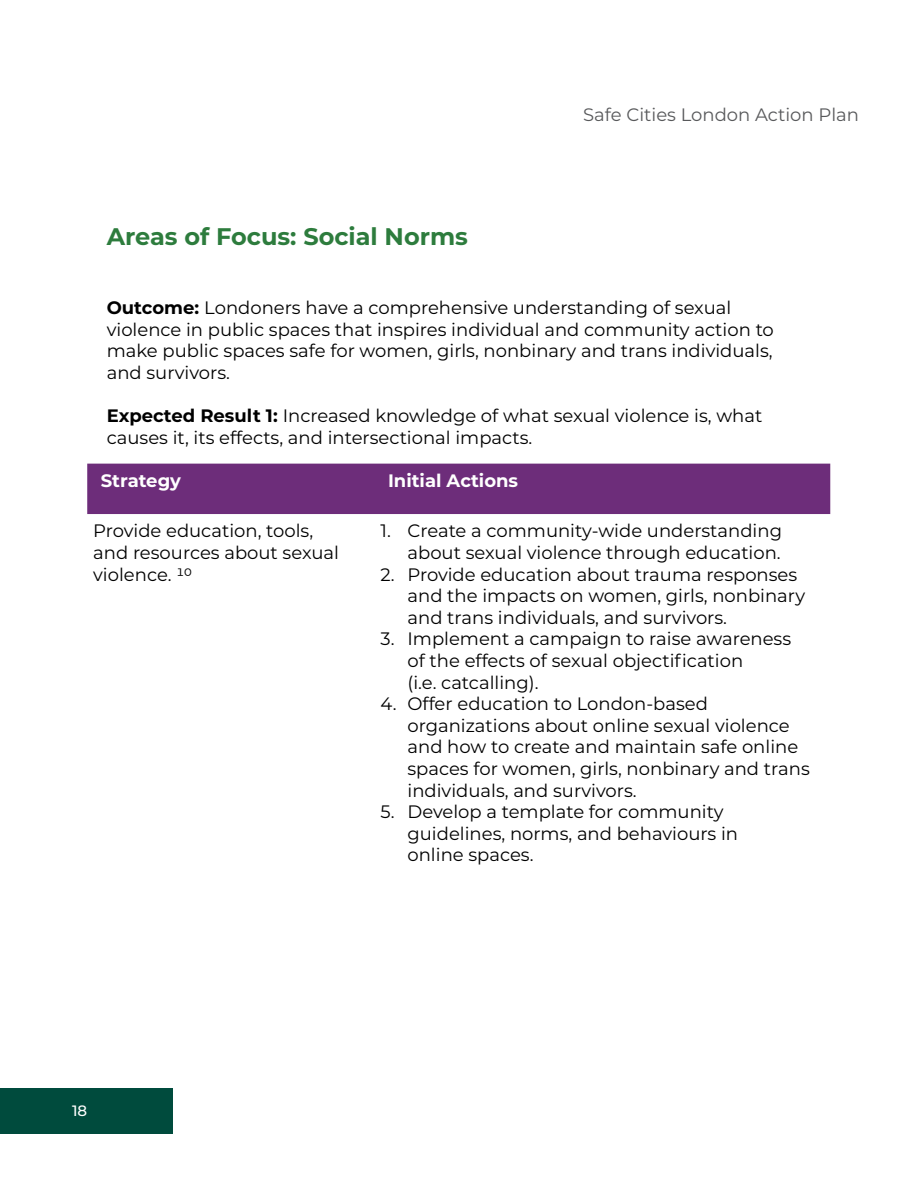
<style>
.page{position:relative;width:918px;height:1188px;background:#fff}
.page>*{position:absolute;margin:0;border:0;box-sizing:border-box;transform-origin:0 0}
.Paragraph_Subheading{font:700 24px "Montserrat";color:#2d7c3d}
.Paragraph_Body_Copy{font:18px/21.6px "Montserrat";color:#000}
.t1{font:18px "Montserrat";color:#58595b}
.Call_out_text{font:700 18px "Montserrat";color:#fff}
.Paragraph_Body_Copy-2{font:700 18px "Montserrat";color:#fff}
.t2{font:500 15px "Montserrat";color:#fff}
.s1{font-weight:700}
</style>
<div class="page">
<div style="left:0;top:1089px;width:173px;height:45px;background:#004b3d"></div>
<div style="left:87px;top:464px;width:743px;height:50px;background:#6d2d7a"></div>
<h2 class="Paragraph_Subheading" style="left:107px;top:219px;width:363px">Areas of Focus: Social Norms</h2>
<p class="t1" style="left:583px;top:102px;width:277px">Safe Cities London Action Plan</p>
<p class="Paragraph_Body_Copy" style="left:107px;top:296px;width:669px"><span class="s1">Outcome:</span> Londoners have a comprehensive understanding of sexual violence in public spaces that inspires individual and community action to make public spaces safe for women, girls, nonbinary and trans individuals, and survivors.</p>
<p class="Paragraph_Body_Copy" style="left:107px;top:404px;width:657px"><span class="s1">Expected Result 1:</span> Increased knowledge of what sexual violence is, what causes it, its effects, and intersectional impacts.</p>
<p class="Paragraph_Body_Copy-2" style="left:101px;top:468px;width:82px">Strategy</p>
<p class="Call_out_text" style="left:388px;top:468px;width:132px">Initial Actions</p>
<p class="Paragraph_Body_Copy" style="left:93px;top:520px;width:247px">Provide education, tools, and resources about sexual violence. 10</p>
<p class="Paragraph_Body_Copy" style="left:381px;top:520px;width:403px;text-align:right">1. Create a community-wide understanding about sexual violence through education.</p>
<p class="Paragraph_Body_Copy" style="left:408px;top:563px;width:399px;text-indent:-27px">2. Provide education about trauma responses and the impacts on women, girls, nonbinary and trans individuals, and survivors.</p>
<p class="Paragraph_Body_Copy" style="left:408px;top:628px;width:385px;text-indent:-27px">3. Implement a campaign to raise awareness of the effects of sexual objectification<br>(i.e. catcalling).</p>
<p class="Paragraph_Body_Copy" style="left:408px;top:692px;width:404px;text-indent:-27px">4. Offer education to London-based organizations about online sexual violence and how to create and maintain safe online spaces for women, girls, nonbinary and trans individuals, and survivors.</p>
<p class="Paragraph_Body_Copy" style="left:408px;top:800px;width:332px;text-indent:-27px">5. Develop a template for community guidelines, norms, and behaviours in online spaces.</p>
<p class="t2" style="left:72px;top:1100px;width:17px">18</p>
</div>
